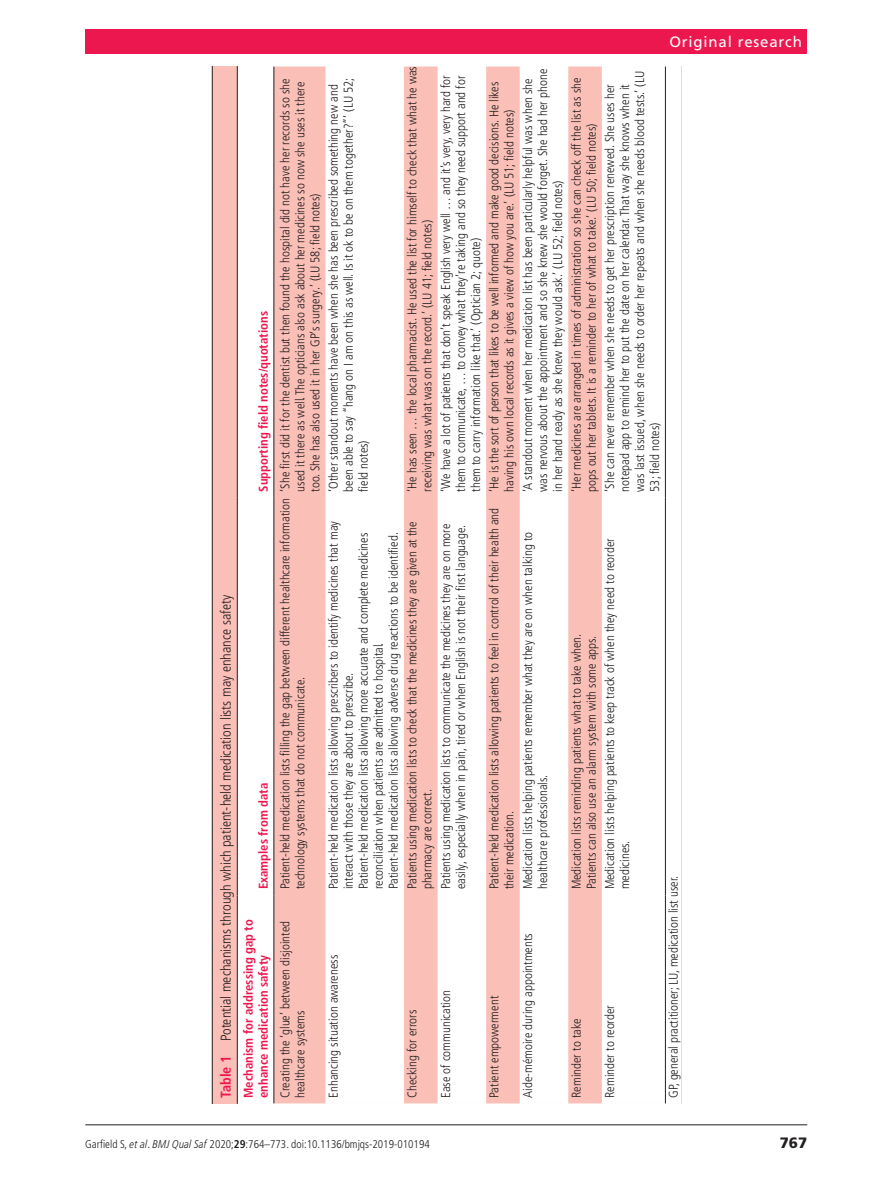
<style>
.page{position:relative;width:893px;height:1191px;background:#fff}
.page>*{position:absolute;margin:0;border:0;box-sizing:border-box;transform-origin:0 0}
.t1{font:15px "Frutiger LT Std";letter-spacing:.055em;color:#fff}
.t2{font:900 15px "Frutiger LT Std";color:#231f20}
.t3{font:300 condensed 14.25px "Frutiger LT Pro";color:#231f20}
.t4{font:300 condensed 12.75px/15px "Frutiger LT Pro";color:#231f20}
.t5{font:700 condensed 12.75px/15px "Frutiger LT Pro";color:#ed174f}
.t6{font:300 condensed 11.25px "Frutiger LT Pro";color:#231f20}
.s1{font-weight:700;color:#ed174f}
.s2{font-style:italic}
.s3{font-weight:700}
</style>
<div class="page">
<hr style="left:85px;top:1124px;width:722px;height:1px;background:#231f20">
<div style="left:85px;top:30px;width:722px;height:24px;background:#ed174f"></div>
<div style="left:212px;top:66px;width:469px;height:1038px;background:#fabfb7"></div>
<hr style="left:212px;top:66px;width:1px;height:1038px;background:#231f20">
<div style="left:238px;top:67px;width:443px;height:1036px;background:#fff"></div>
<svg style="left:274px;top:67px;width:51px;height:1036px"></svg>
<svg style="left:325px;top:67px;width:340px;height:1036px;fill:#fff"></svg>
<hr style="left:237px;top:895px;width:1px;height:209px;background:#231f20">
<hr style="left:273px;top:895px;width:1px;height:208px;background:#231f20">
<hr style="left:237px;top:498px;width:1px;height:397px;background:#231f20">
<hr style="left:273px;top:498px;width:1px;height:397px;background:#231f20">
<hr style="left:237px;top:66px;width:1px;height:432px;background:#231f20">
<hr style="left:273px;top:66px;width:1px;height:432px;background:#231f20">
<hr style="left:665px;top:895px;width:1px;height:208px;background:#231f20">
<hr style="left:665px;top:498px;width:1px;height:397px;background:#231f20">
<hr style="left:665px;top:66px;width:1px;height:432px;background:#231f20">
<hr style="left:238px;top:1103px;width:36px;height:1px;background:#fff">
<hr style="left:274px;top:1103px;width:51px;height:1px;background:#fff">
<hr style="left:325px;top:1103px;width:79px;height:1px;background:#fff">
<hr style="left:404px;top:1103px;width:34px;height:1px;background:#fff">
<hr style="left:438px;top:1103px;width:48px;height:1px;background:#fff">
<hr style="left:486px;top:1103px;width:34px;height:1px;background:#fff">
<hr style="left:520px;top:1103px;width:48px;height:1px;background:#fff">
<hr style="left:568px;top:1103px;width:34px;height:1px;background:#fff">
<hr style="left:602px;top:1103px;width:63px;height:1px;background:#fff">
<svg style="left:665px;top:1103px;width:16px;height:1px"></svg>
<hr style="left:238px;top:66px;width:36px;height:1px;background:#fff">
<hr style="left:274px;top:66px;width:51px;height:1px;background:#fff">
<hr style="left:325px;top:66px;width:79px;height:1px;background:#fff">
<hr style="left:404px;top:66px;width:34px;height:1px;background:#fff">
<hr style="left:438px;top:66px;width:48px;height:1px;background:#fff">
<hr style="left:486px;top:66px;width:34px;height:1px;background:#fff">
<hr style="left:520px;top:66px;width:48px;height:1px;background:#fff">
<hr style="left:568px;top:66px;width:34px;height:1px;background:#fff">
<hr style="left:602px;top:66px;width:63px;height:1px;background:#fff">
<svg style="left:665px;top:66px;width:16px;height:1px"></svg>
<p class="t3" style="left:218px;top:1098px;width:504px;rotate:-90deg"><span class="s1">Table 1</span> Potential mechanisms through which patient-held medication lists may enhance safety</p>
<p class="t5" style="left:256px;top:492px;width:182px;rotate:-90deg">Supporting field notes/quotations</p>
<p class="t5" style="left:256px;top:889px;width:108px;rotate:-90deg">Examples from data</p>
<p class="t5" style="left:241px;top:1098px;width:180px;rotate:-90deg">Mechanism for addressing gap to enhance medication safety</p>
<p class="t4" style="left:326px;top:492px;width:416px;rotate:-90deg">‘Other standout moments have been when she has been prescribed something new and been able to say “hang on I am on this as well. Is it ok to be on them together?”’ (LU 52; field notes)</p>
<p class="t4" style="left:278px;top:492px;width:414px;rotate:-90deg">‘She first did it for the dentist but then found the hospital did not have her records so she used it there as well. The opticians also ask about her medicines so now she uses it there too. She has also used it in her GP’s surgery.’ (LU 58; field notes)</p>
<p class="t4" style="left:405px;top:492px;width:427px;rotate:-90deg">‘He has seen … the local pharmacist. He used the list for himself to check that what he was receiving was what was on the record.’ (LU 41; field notes)</p>
<p class="t4" style="left:520px;top:492px;width:424px;rotate:-90deg">‘A standout moment when her medication list has been particularly helpful was when she was nervous about the appointment and so she knew she would forget. She had her phone in her hand ready as she knew they would ask.’ (LU 52; field notes)</p>
<p class="t4" style="left:603px;top:492px;width:422px;rotate:-90deg">‘She can never remember when she needs to get her prescription renewed. She uses her notepad app to remind her to put the date on her calendar. That way she knows when it was last issued, when she needs to order her repeats and when she needs blood tests.’ (LU 53; field notes)</p>
<p class="t4" style="left:438px;top:492px;width:418px;text-align:justify;rotate:-90deg">‘We have a lot of patients that don’t speak English very well … and it’s very, very hard for them to communicate, … to convey what they’re taking and so they need support and for them to carry information like that.’ (Optician 2; quote)</p>
<p class="t4" style="left:569px;top:492px;width:416px;rotate:-90deg">‘Her medicines are arranged in times of administration so she can check off the list as she pops out her tablets. It is a reminder to her of what to take.’ (LU 50; field notes)</p>
<p class="t4" style="left:487px;top:492px;width:411px;rotate:-90deg">‘He is the sort of person that likes to be well informed and make good decisions. He likes having his own local records as it gives a view of how you are.’ (LU 51; field notes)</p>
<p class="t1" style="left:669px;top:33px;width:134px">Original research</p>
<p class="t4" style="left:278px;top:889px;width:392px;rotate:-90deg">Patient-held medication lists filling the gap between different healthcare information technology systems that do not communicate.</p>
<p class="t4" style="left:278px;top:1098px;width:178px;rotate:-90deg">Creating the ‘glue’ between disjointed healthcare systems</p>
<p class="t4" style="left:326px;top:889px;width:370px;rotate:-90deg">Patient-held medication lists allowing prescribers to identify medicines that may interact with those they are about to prescribe.<br>Patient-held medication lists allowing more accurate and complete medicines reconciliation when patients are admitted to hospital.<br>Patient-held medication lists allowing adverse drug reactions to be identified.</p>
<p class="t4" style="left:405px;top:889px;width:370px;rotate:-90deg">Patients using medication lists to check that the medicines they are given at the pharmacy are correct.</p>
<p class="t4" style="left:438px;top:889px;width:367px;rotate:-90deg">Patients using medication lists to communicate the medicines they are on more easily, especially when in pain, tired or when English is not their first language.</p>
<p class="t4" style="left:326px;top:1098px;width:145px;rotate:-90deg">Enhancing situation awareness</p>
<p class="t4" style="left:405px;top:1098px;width:90px;rotate:-90deg">Checking for errors</p>
<p class="t4" style="left:438px;top:1098px;width:109px;rotate:-90deg">Ease of communication</p>
<p class="t4" style="left:487px;top:889px;width:383px;rotate:-90deg">Patient-held medication lists allowing patients to feel in control of their health and their medication.</p>
<p class="t4" style="left:520px;top:889px;width:359px;rotate:-90deg">Medication lists helping patients remember what they are on when talking to healthcare professionals.</p>
<p class="t4" style="left:487px;top:1098px;width:104px;rotate:-90deg">Patient empowerment</p>
<p class="t4" style="left:520px;top:1098px;width:166px;rotate:-90deg">Aide-mémoire during appointments</p>
<p class="t4" style="left:603px;top:889px;width:353px;rotate:-90deg">Medication lists helping patients to keep track of when they need to reorder medicines.</p>
<p class="t4" style="left:569px;top:889px;width:257px;rotate:-90deg">Medication lists reminding patients what to take when.<br>Patients can also use an alarm system with some apps.</p>
<p class="t4" style="left:569px;top:1098px;width:81px;rotate:-90deg">Reminder to take</p>
<p class="t4" style="left:603px;top:1098px;width:94px;rotate:-90deg">Reminder to reorder</p>
<p class="t4" style="left:666px;top:1098px;width:224px;rotate:-90deg">GP, general practitioner; LU, medication list user.</p>
<p class="t6" style="left:85px;top:1137px;width:346px">Garfield S, <span class="s2">et al</span>. <span class="s2">BMJ Qual Saf</span> 2020;<span class="s3">29</span>:764–773. doi:10.1136/bmjqs-2019-010194</p>
<p class="t2" style="left:780px;top:1133px;width:29px">767</p>
</div>
